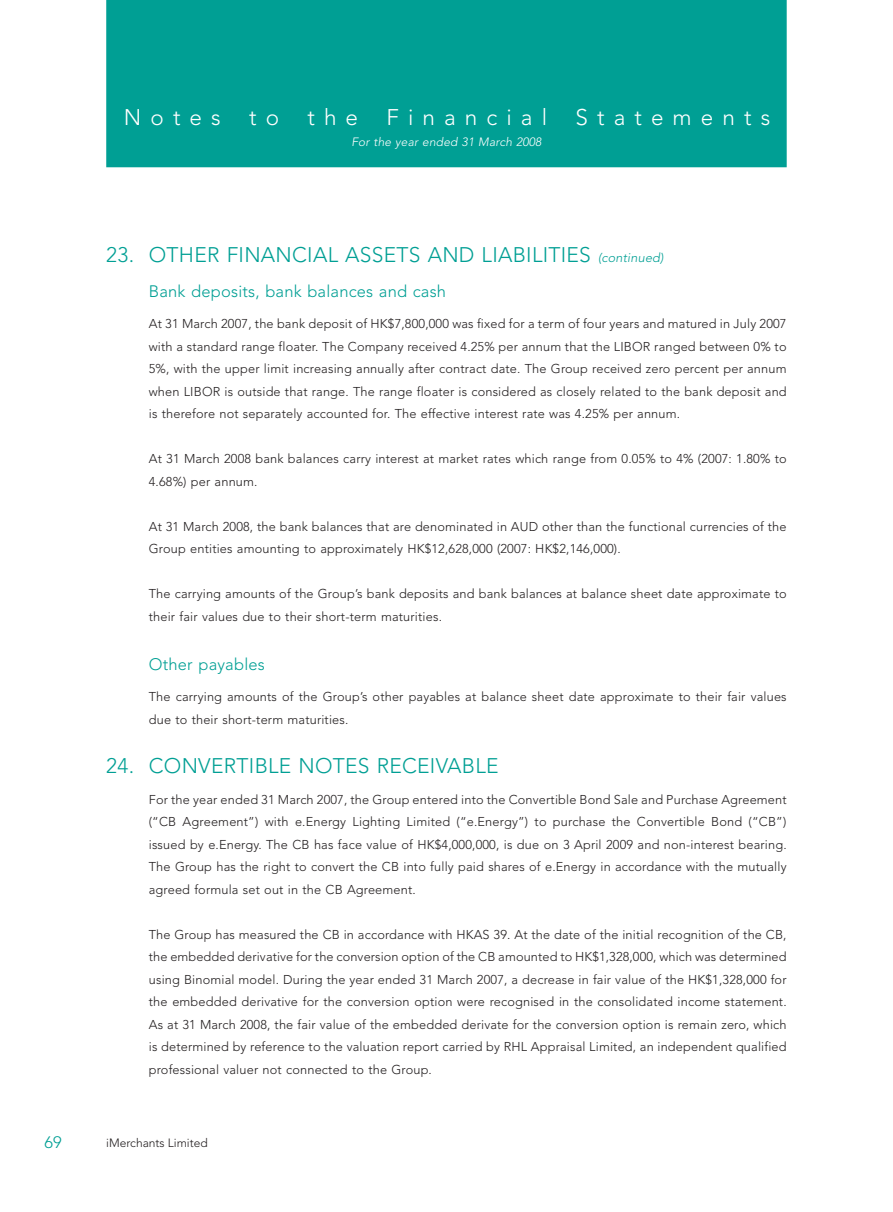
<style>
.page{position:relative;width:893px;height:1212px;background:#fff}
.page>*{position:absolute;margin:0;border:0;box-sizing:border-box;transform-origin:0 0}
.t1{font:300 22.5px "Avenir LT Std";letter-spacing:.405em;color:#fff}
.t2{font:300 21px "Avenir LT Std";letter-spacing:.015em;color:#009f94}
.t3{font:300 16.5px "Avenir LT Std";letter-spacing:.015em;color:#009f94}
.t4{font:300 12.75px/22.5px "Avenir LT Std";letter-spacing:.015em;color:#231f20}
.t5{font:italic 300 12px "Avenir LT Std";letter-spacing:.015em;color:#fff}
.t6{font:300 12px "Avenir LT Std";color:#231f20}
.s1{font-style:italic;font-size:12.75px}
</style>
<div class="page">
<div style="left:106px;top:0;width:681px;height:167px;background:#009f94"></div>
<p class="t1" style="left:124px;top:104px;width:98px">Notes</p>
<p class="t1" style="left:249px;top:104px;width:31px">t o</p>
<p class="t1" style="left:307px;top:104px;width:52px">the</p>
<p class="t1" style="left:386px;top:104px;width:162px">Financial</p>
<p class="t1" style="left:575px;top:104px;width:196px">Statements</p>
<p class="t5" style="left:351px;top:135px;width:192px">For the year ended 31 March 2008</p>
<p class="t2" style="left:106px;top:242px;width:559px">23. OTHER FINANCIAL ASSETS AND LIABILITIES <span class="s1">(continued)</span></p>
<p class="t3" style="left:149px;top:282px;width:299px">Bank deposits, bank balances and cash</p>
<p class="t4" style="left:149px;top:313px;width:639px;text-align:justify">At 31 March 2007, the bank deposit of HK$7,800,000 was fixed for a term of four years and matured in July 2007 with a standard range floater. The Company received 4.25% per annum that the LIBOR ranged between 0% to 5%, with the upper limit increasing annually after contract date. The Group received zero percent per annum when LIBOR is outside that range. The range floater is considered as closely related to the bank deposit and is therefore not separately accounted for. The effective interest rate was 4.25% per annum.</p>
<p class="t4" style="left:149px;top:448px;width:639px">At 31 March 2008 bank balances carry interest at market rates which range from 0.05% to 4% (2007: 1.80% to<br>4.68%) per annum.</p>
<p class="t4" style="left:149px;top:515px;width:639px">At 31 March 2008, the bank balances that are denominated in AUD other than the functional currencies of the<br>Group entities amounting to approximately HK$12,628,000 (2007: HK$2,146,000).</p>
<p class="t4" style="left:149px;top:583px;width:639px">The carrying amounts of the Group’s bank deposits and bank balances at balance sheet date approximate to their fair values due to their short-term maturities.</p>
<p class="t3" style="left:149px;top:655px;width:118px">Other payables</p>
<p class="t4" style="left:149px;top:685px;width:639px">The carrying amounts of the Group’s other payables at balance sheet date approximate to their fair values due to their short-term maturities.</p>
<p class="t2" style="left:106px;top:753px;width:394px">24. CONVERTIBLE NOTES RECEIVABLE</p>
<p class="t4" style="left:149px;top:788px;width:639px;text-align:justify">For the year ended 31 March 2007, the Group entered into the Convertible Bond Sale and Purchase Agreement (“CB Agreement”) with e.Energy Lighting Limited (“e.Energy”) to purchase the Convertible Bond (“CB”) issued by e.Energy. The CB has face value of HK$4,000,000, is due on 3 April 2009 and non-interest bearing.<br>The Group has the right to convert the CB into fully paid shares of e.Energy in accordance with the mutually agreed formula set out in the CB Agreement.</p>
<p class="t4" style="left:149px;top:923px;width:639px;text-align:justify">The Group has measured the CB in accordance with HKAS 39. At the date of the initial recognition of the CB, the embedded derivative for the conversion option of the CB amounted to HK$1,328,000, which was determined using Binomial model. During the year ended 31 March 2007, a decrease in fair value of the HK$1,328,000 for the embedded derivative for the conversion option were recognised in the consolidated income statement.<br>As at 31 March 2008, the fair value of the embedded derivate for the conversion option is remain zero, which is determined by reference to the valuation report carried by RHL Appraisal Limited, an independent qualified professional valuer not connected to the Group.</p>
<p class="t3" style="left:45px;top:1132px;width:19px">69</p>
<p class="t6" style="left:106px;top:1135px;width:103px">iMerchants Limited</p>
</div>
